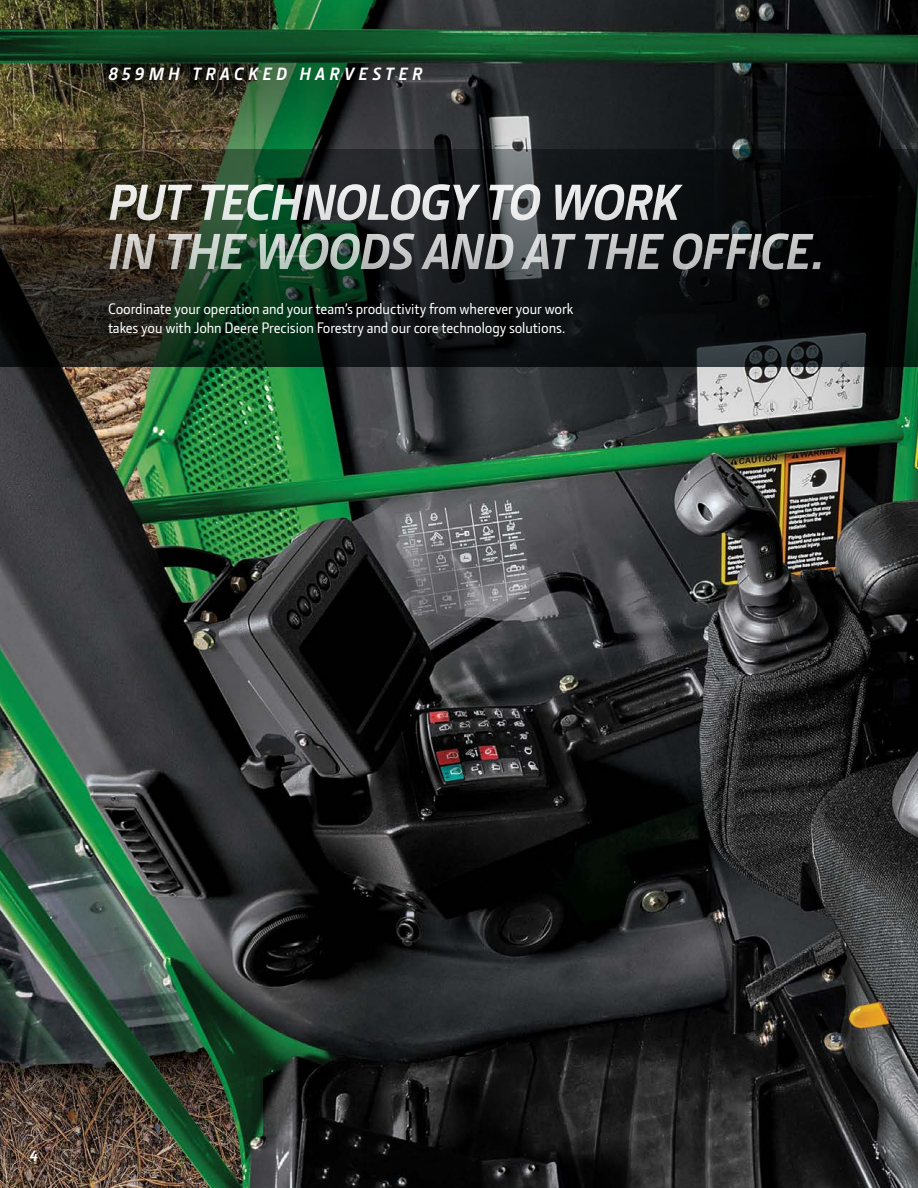
<style>
.page{position:relative;width:918px;height:1188px;background:#fff}
.page>*{position:absolute;margin:0;border:0;box-sizing:border-box;transform-origin:0 0}
.t1{font:italic 700 51px/49.2px "JD Sans Pro";letter-spacing:-.025em;color:#fff}
.t2{font:italic 700 18px "JD Sans Pro";letter-spacing:.24em;color:#fff}
.t3{font:500 15px/19.8px "JD Sans Pro";letter-spacing:-.005em;color:#fff}
.t4{font:italic 700 15px "JD Sans Pro";color:#fff}
</style>
<div class="page">
<img style="left:0;top:0;width:918px;height:1188px">
<div style="left:0;top:0;width:541px;height:205px;background:#000;opacity:.75"></div>
<svg style="left:0;top:149px;width:918px;height:218px;background:#171f19"></svg>
<p class="t2" style="left:108px;top:62px;width:315px">859MH TRACKED HARVESTER</p>
<h1 class="t1" style="left:108px;top:176px;width:719px">PUT TECHNOLOGY TO WORK<br>IN THE WOODS AND AT THE OFFICE.</h1>
<p class="t3" style="left:108px;top:298px;width:467px">Coordinate your operation and your team’s productivity from wherever your work takes you with John Deere Precision Forestry and our core technology solutions.</p>
<p class="t4" style="left:29px;top:1146px;width:10px">4</p>
</div>
